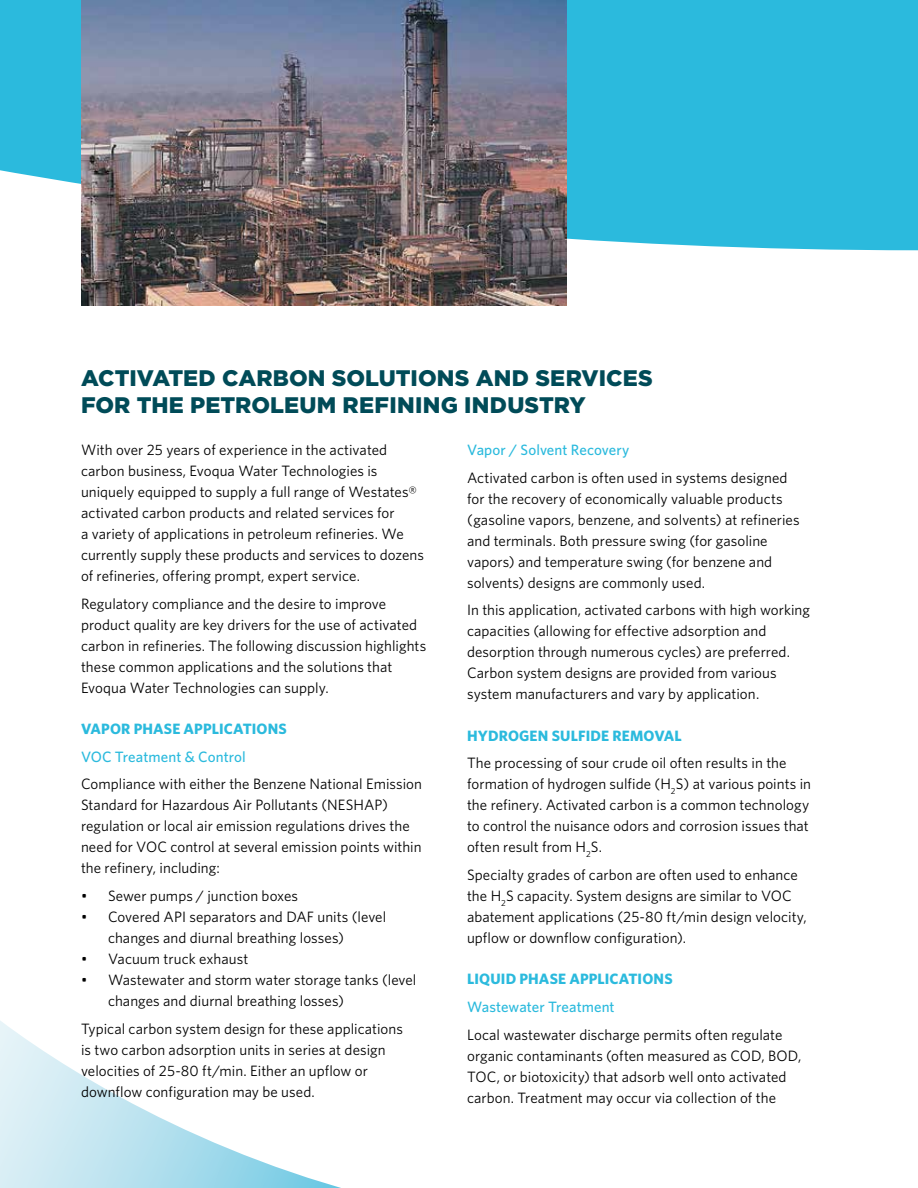
<style>
.page{position:relative;width:918px;height:1188px;background:#fff}
.page>*{position:absolute;margin:0;border:0;box-sizing:border-box;transform-origin:0 0}
.t1{font:900 22.5px/27px "Gotham";letter-spacing:.005em;color:#004b58}
.t2{font:15px/21px "Whitney";letter-spacing:.005em;color:#000}
.t3{font:700 15px "Whitney";letter-spacing:.01em;color:#2bbadd}
.t4{font:500 15px "Whitney";letter-spacing:.005em;color:#2bbadd}
</style>
<div class="page">
<svg style="left:0;top:0;width:918px;height:250px;background:#39bedf"></svg>
<img style="left:81px;top:0;width:486px;height:306px">
<svg style="left:0;top:1021px;width:341px;height:167px"></svg>
<h1 class="t1" style="left:81px;top:364px;width:573px">ACTIVATED CARBON SOLUTIONS AND SERVICES<br>FOR THE PETROLEUM REFINING INDUSTRY</h1>
<p class="t2" style="left:81px;top:439px;width:345px">With over 25 years of experience in the activated carbon business, Evoqua Water Technologies is uniquely equipped to supply a full range of Westates® activated carbon products and related services for<br>a variety of applications in petroleum refineries. We currently supply these products and services to dozens of refineries, offering prompt, expert service.</p>
<p class="t2" style="left:81px;top:593px;width:347px">Regulatory compliance and the desire to improve product quality are key drivers for the use of activated carbon in refineries. The following discussion highlights these common applications and the solutions that Evoqua Water Technologies can supply.</p>
<p class="t3" style="left:81px;top:719px;width:207px">VAPOR PHASE APPLICATIONS</p>
<p class="t4" style="left:81px;top:747px;width:166px">VOC Treatment &amp; Control</p>
<p class="t2" style="left:81px;top:773px;width:342px">Compliance with either the Benzene National Emission Standard for Hazardous Air Pollutants (NESHAP) regulation or local air emission regulations drives the need for VOC control at several emission points within the refinery, including:</p>
<p class="t2" style="left:81px;top:885px;width:219px">• Sewer pumps / junction boxes</p>
<p class="t2" style="left:108px;top:906px;width:280px;text-indent:-27px">• Covered API separators and DAF units (level changes and diurnal breathing losses)</p>
<p class="t2" style="left:81px;top:948px;width:169px">• Vacuum truck exhaust</p>
<p class="t2" style="left:108px;top:969px;width:310px;text-indent:-27px">• Wastewater and storm water storage tanks (level changes and diurnal breathing losses)</p>
<p class="t2" style="left:81px;top:1018px;width:323px">Typical carbon system design for these applications is two carbon adsorption units in series at design velocities of 25-80 ft/min. Either an upflow or downflow configuration may be used.</p>
<p class="t4" style="left:467px;top:440px;width:164px">Vapor / Solvent Recovery</p>
<p class="t2" style="left:467px;top:467px;width:334px">Activated carbon is often used in systems designed for the recovery of economically valuable products (gasoline vapors, benzene, and solvents) at refineries and terminals. Both pressure swing (for gasoline vapors) and temperature swing (for benzene and solvents) designs are commonly used.</p>
<p class="t2" style="left:467px;top:599px;width:344px">In this application, activated carbons with high working capacities (allowing for effective adsorption and desorption through numerous cycles) are preferred.<br>Carbon system designs are provided from various system manufacturers and vary by application.</p>
<p class="t3" style="left:467px;top:725px;width:216px">HYDROGEN SULFIDE REMOVAL</p>
<p class="t2" style="left:467px;top:752px;width:346px">The processing of sour crude oil often results in the formation of hydrogen sulfide (H<sub>2</sub>S) at various points in the refinery. Activated carbon is a common technology to control the nuisance odors and corrosion issues that often result from H<sub>2</sub>S.</p>
<p class="t2" style="left:467px;top:864px;width:341px">Specialty grades of carbon are often used to enhance the H<sub>2</sub>S capacity. System designs are similar to VOC abatement applications (25-80 ft/min design velocity, upflow or downflow configuration).</p>
<p class="t3" style="left:467px;top:969px;width:207px">LIQUID PHASE APPLICATIONS</p>
<p class="t4" style="left:467px;top:997px;width:149px">Wastewater Treatment</p>
<p class="t2" style="left:467px;top:1024px;width:336px">Local wastewater discharge permits often regulate organic contaminants (often measured as COD, BOD, TOC, or biotoxicity) that adsorb well onto activated carbon. Treatment may occur via collection of the</p>
</div>
